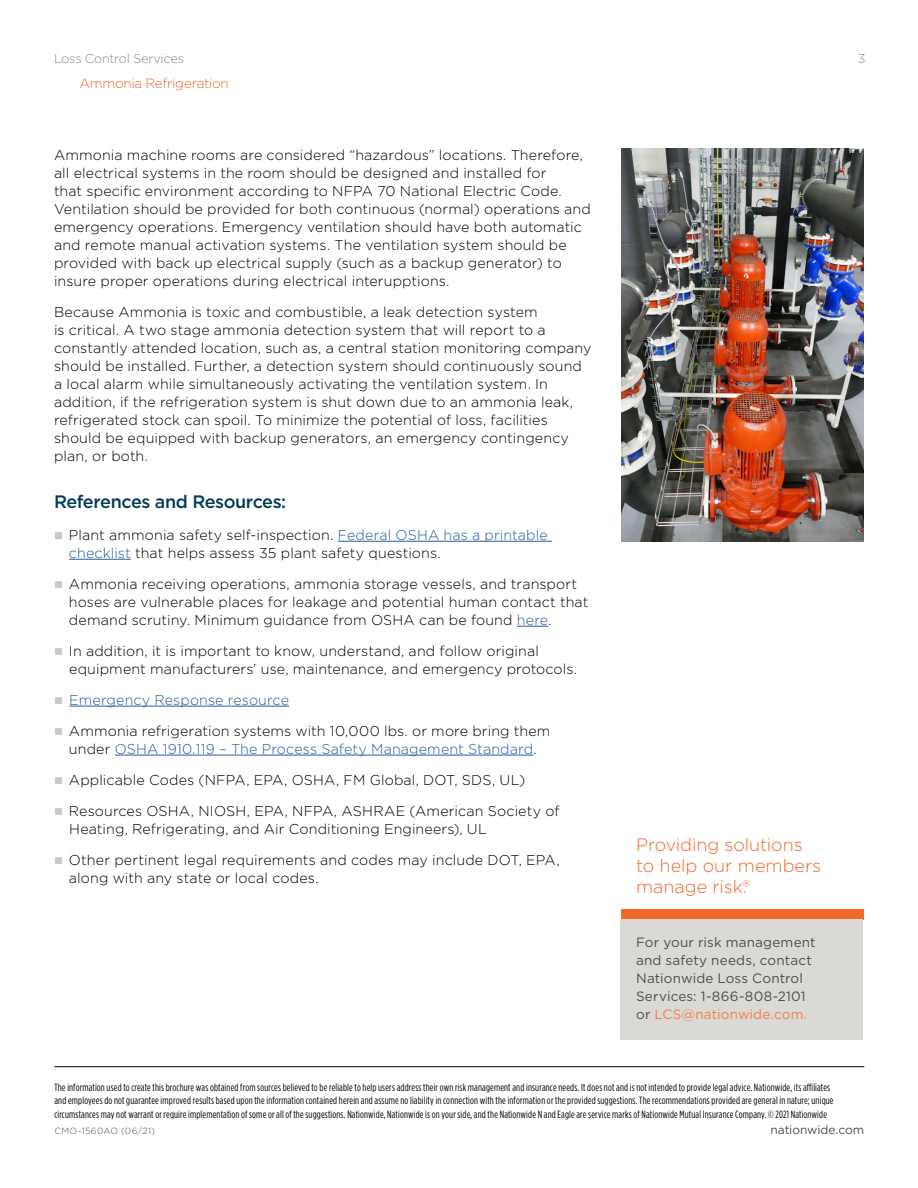
<style>
.page{position:relative;width:918px;height:1188px;background:#fff}
.page>*{position:absolute;margin:0;border:0;box-sizing:border-box;transform-origin:0 0}
.t1{font:300 18px/21px "Gotham";letter-spacing:-.005em;color:#f2682a}
.Subhead__Main{font:500 18px "Gotham";letter-spacing:-.025em;color:#013c5b}
.Body_Text{font:300 14.25px/18px "Gotham";letter-spacing:.005em;color:#000}
.Body_Text-2{font:300 14.25px "Gotham";letter-spacing:.01em;color:#215e9e}
.t2{font:13.5px/18px "Gotham";letter-spacing:.01em;color:#4d4d4f}
.t3{font:300 13.5px "Gotham";letter-spacing:-.02em;color:#f2682a}
.t4{font:300 12.75px "Gotham";letter-spacing:-.02em;color:#8a8a8d}
.t5{font:12px "Gotham";letter-spacing:-.01em;color:#4d4d4f}
.t6{font:10.5px/13.5px "Gotham Condensed";letter-spacing:.015em;color:#000}
.t7{font:300 9px "Gotham";letter-spacing:.045em;color:#4d4d4f}
.s1{color:#cac8c7}
.s2{color:#215e9e}
.s3{color:#f47e44}
</style>
<div class="page">
<hr style="left:338px;top:541px;width:214px;height:1px;background:#215e9e">
<hr style="left:69px;top:559px;width:62px;height:1px;background:#215e9e">
<hr style="left:517px;top:626px;width:31px;height:1px;background:#215e9e">
<hr style="left:69px;top:706px;width:220px;height:1px;background:#215e9e">
<hr style="left:115px;top:755px;width:418px;height:1px;background:#215e9e">
<img style="left:621px;top:148px;width:243px;height:394px">
<hr style="left:54px;top:1066px;width:810px;height:1px;background:#000">
<div style="left:621px;top:909px;width:243px;height:11px;background:#f2682a"></div>
<div style="left:620px;top:920px;width:243px;height:120px;background:#dbd9d6"></div>
<p class="t4" style="left:54px;top:50px;width:131px">Loss Control Services</p>
<p class="t4" style="left:858px;top:50px;width:9px">3</p>
<p class="t3" style="left:80px;top:75px;width:151px">Ammonia Refrigeration</p>
<p class="Body_Text" style="left:54px;top:145px;width:538px">Ammonia machine rooms are considered “hazardous” locations. Therefore, all electrical systems in the room should be designed and installed for<br>that specific environment according to NFPA 70 National Electric Code.<br>Ventilation should be provided for both continuous (normal) operations and emergency operations. Emergency ventilation should have both automatic and remote manual activation systems. The ventilation system should be provided with back up electrical supply (such as a backup generator) to insure proper operations during electrical interupptions.</p>
<p class="Body_Text" style="left:54px;top:302px;width:539px">Because Ammonia is toxic and combustible, a leak detection system<br>is critical. A two stage ammonia detection system that will report to a constantly attended location, such as, a central station monitoring company should be installed. Further, a detection system should continuously sound a local alarm while simultaneously activating the ventilation system. In addition, if the refrigeration system is shut down due to an ammonia leak, refrigerated stock can spoil. To minimize the potential of loss, facilities should be equipped with backup generators, an emergency contingency plan, or both.</p>
<p class="Subhead__Main" style="left:54px;top:490px;width:234px">References and Resources:</p>
<p class="Body_Text" style="left:69px;top:525px;width:480px;text-indent:-15px"><span class="s1">■</span> Plant ammonia safety self-inspection. <span class="s2">Federal OSHA has a printable checklist</span> that helps assess 35 plant safety questions.</p>
<p class="Body_Text" style="left:69px;top:574px;width:521px;text-indent:-15px"><span class="s1">■</span> Ammonia receiving operations, ammonia storage vessels, and transport hoses are vulnerable places for leakage and potential human contact that demand scrutiny. Minimum guidance from OSHA can be found <span class="s2">here</span>.</p>
<p class="Body_Text" style="left:69px;top:641px;width:509px;text-indent:-15px"><span class="s1">■</span> In addition, it is important to know, understand, and follow original equipment manufacturers’ use, maintenance, and emergency protocols.</p>
<p class="Body_Text-2" style="left:54px;top:691px;width:237px"><span class="s1">■</span> Emergency Response resource</p>
<p class="Body_Text" style="left:54px;top:721px;width:498px;text-align:center"><span class="s1">■</span> Ammonia refrigeration systems with 10,000 lbs. or more bring them under <span class="s2">OSHA 1910.119 – The Process Safety Management Standard</span>.</p>
<p class="Body_Text" style="left:54px;top:770px;width:473px"><span class="s1">■</span> Applicable Codes (NFPA, EPA, OSHA, FM Global, DOT, SDS, UL)</p>
<p class="Body_Text" style="left:69px;top:801px;width:492px;text-indent:-15px"><span class="s1">■</span> Resources OSHA, NIOSH, EPA, NFPA, ASHRAE (American Society of<br>Heating, Refrigerating, and Air Conditioning Engineers), UL</p>
<p class="Body_Text" style="left:69px;top:850px;width:492px;text-indent:-15px"><span class="s1">■</span> Other pertinent legal requirements and codes may include DOT, EPA, along with any state or local codes.</p>
<p class="t1" style="left:636px;top:833px;width:187px">Providing solutions to help our members manage risk.®</p>
<p class="t2" style="left:636px;top:932px;width:181px">For your risk management and safety needs, contact<br>Nationwide Loss Control<br>Services: 1-866-808-2101 or <span class="s3">LCS@nationwide.com.</span></p>
<p class="t6" style="left:54px;top:1080px;width:781px">The information used to create this brochure was obtained from sources believed to be reliable to help users address their own risk management and insurance needs. It does not and is not intended to provide legal advice. Nationwide, its affiliates and employees do not guarantee improved results based upon the information contained herein and assume no liability in connection with the information or the provided suggestions. The recommendations provided are general in nature; unique circumstances may not warrant or require implementation of some or all of the suggestions. Nationwide, Nationwide is on your side, and the Nationwide N and Eagle are service marks of Nationwide Mutual Insurance Company. © 2021 Nationwide</p>
<p class="t7" style="left:54px;top:1126px;width:102px">CMO-1560AO (06/21)</p>
<p class="t5" style="left:771px;top:1122px;width:95px">nationwide.com</p>
</div>
